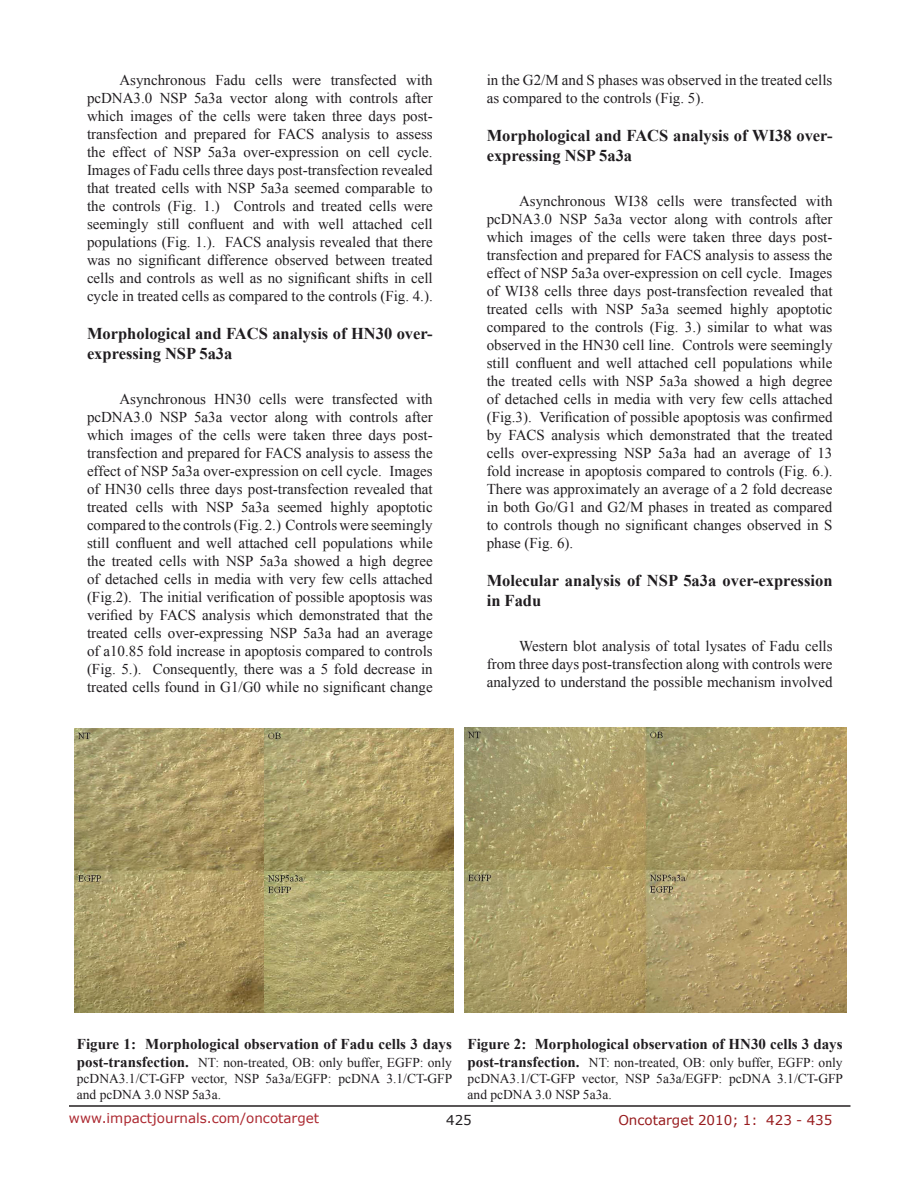
<style>
.page{position:relative;width:918px;height:1188px;background:#fff}
.page>*{position:absolute;margin:0;border:0;box-sizing:border-box;transform-origin:0 0}
.t1{font:700 16.5px/19.8px "Times New Roman";color:#201d20}
.t2{font:15px/18px "Times New Roman";color:#201d20;text-align:justify}
.t3{font:700 15px "Times New Roman";color:#201d20}
.t4{font:13.5px/16.2px "Times New Roman";color:#201d20;text-align:justify}
.t5{font:13.5px "Verdana";color:#ac2830}
.t6{font:13.5px "Verdana";color:#971a1d}
.t7{font:13.5px "Verdana";color:#201d20}
.s1{font-weight:700;font-size:15px}
</style>
<div class="page">
<hr style="left:69px;top:1105px;width:781px;height:2px;background:#231f20">
<img style="left:74px;top:728px;width:379px;height:284px">
<img style="left:464px;top:728px;width:382px;height:284px">
<p class="t2" style="left:87px;top:71px;width:347px;text-indent:32px">Asynchronous Fadu cells were transfected with pcDNA3.0 NSP 5a3a vector along with controls after which images of the cells were taken three days post&shy;transfection and prepared for FACS analysis to assess the effect of NSP 5a3a over-expression on cell cycle.<br>Images of Fadu cells three days post-transfection revealed that treated cells with NSP 5a3a seemed comparable to the controls (Fig. 1.) Controls and treated cells were seemingly still confluent and with well attached cell populations (Fig. 1.). FACS analysis revealed that there was no significant difference observed between treated cells and controls as well as no significant shifts in cell cycle in treated cells as compared to the controls (Fig. 4.).</p>
<p class="t1" style="left:87px;top:323px;width:347px">Morphological and FACS analysis of HN30 over&shy;expressing NSP 5a3a</p>
<p class="t2" style="left:87px;top:390px;width:347px;text-indent:32px">Asynchronous HN30 cells were transfected with pcDNA3.0 NSP 5a3a vector along with controls after which images of the cells were taken three days post&shy;transfection and prepared for FACS analysis to assess the effect of NSP 5a3a over-expression on cell cycle. Images of HN30 cells three days post-transfection revealed that treated cells with NSP 5a3a seemed highly apoptotic compared to the controls (Fig. 2.) Controls were seemingly still confluent and well attached cell populations while the treated cells with NSP 5a3a showed a high degree of detached cells in media with very few cells attached (Fig.2). The initial verification of possible apoptosis was verified by FACS analysis which demonstrated that the treated cells over-expressing NSP 5a3a had an average of a10.85 fold increase in apoptosis compared to controls (Fig. 5.). Consequently, there was a 5 fold decrease in treated cells found in G1/G0 while no significant change</p>
<p class="t2" style="left:487px;top:71px;width:347px">in the G2/M and S phases was observed in the treated cells as compared to the controls (Fig. 5).</p>
<p class="t1" style="left:487px;top:125px;width:347px">Morphological and FACS analysis of WI38 over&shy;expressing NSP 5a3a</p>
<p class="t2" style="left:487px;top:192px;width:347px;text-indent:32px">Asynchronous WI38 cells were transfected with pcDNA3.0 NSP 5a3a vector along with controls after which images of the cells were taken three days post&shy;transfection and prepared for FACS analysis to assess the effect of NSP 5a3a over-expression on cell cycle. Images of WI38 cells three days post-transfection revealed that treated cells with NSP 5a3a seemed highly apoptotic compared to the controls (Fig. 3.) similar to what was observed in the HN30 cell line. Controls were seemingly still confluent and well attached cell populations while the treated cells with NSP 5a3a showed a high degree of detached cells in media with very few cells attached (Fig.3). Verification of possible apoptosis was confirmed by FACS analysis which demonstrated that the treated cells over-expressing NSP 5a3a had an average of 13 fold increase in apoptosis compared to controls (Fig. 6.).<br>There was approximately an average of a 2 fold decrease in both Go/G1 and G2/M phases in treated as compared to controls though no significant changes observed in S phase (Fig. 6).</p>
<p class="t1" style="left:487px;top:570px;width:347px">Molecular analysis of NSP 5a3a over-expression in Fadu</p>
<p class="t2" style="left:487px;top:636px;width:347px;text-indent:32px">Western blot analysis of total lysates of Fadu cells from three days post-transfection along with controls were analyzed to understand the possible mechanism involved</p>
<p class="t3" style="left:77px;top:1033px;width:377px">Figure 1: Morphological observation of Fadu cells 3 days</p>
<p class="t4" style="left:77px;top:1054px;width:377px"><span class="s1">post-transfection.</span> NT: non-treated, OB: only buffer, EGFP: only pcDNA3.1/CT-GFP vector, NSP 5a3a/EGFP: pcDNA 3.1/CT-GFP and pcDNA 3.0 NSP 5a3a.</p>
<p class="t3" style="left:468px;top:1033px;width:377px">Figure 2: Morphological observation of HN30 cells 3 days</p>
<p class="t4" style="left:468px;top:1054px;width:377px"><span class="s1">post-transfection.</span> NT: non-treated, OB: only buffer, EGFP: only pcDNA3.1/CT-GFP vector, NSP 5a3a/EGFP: pcDNA 3.1/CT-GFP and pcDNA 3.0 NSP 5a3a.</p>
<p class="t5" style="left:69px;top:1109px;width:252px">www.impactjournals.com/oncotarget</p>
<p class="t7" style="left:446px;top:1111px;width:27px">425</p>
<p class="t6" style="left:618px;top:1111px;width:216px">Oncotarget 2010; 1: 423 - 435</p>
</div>
